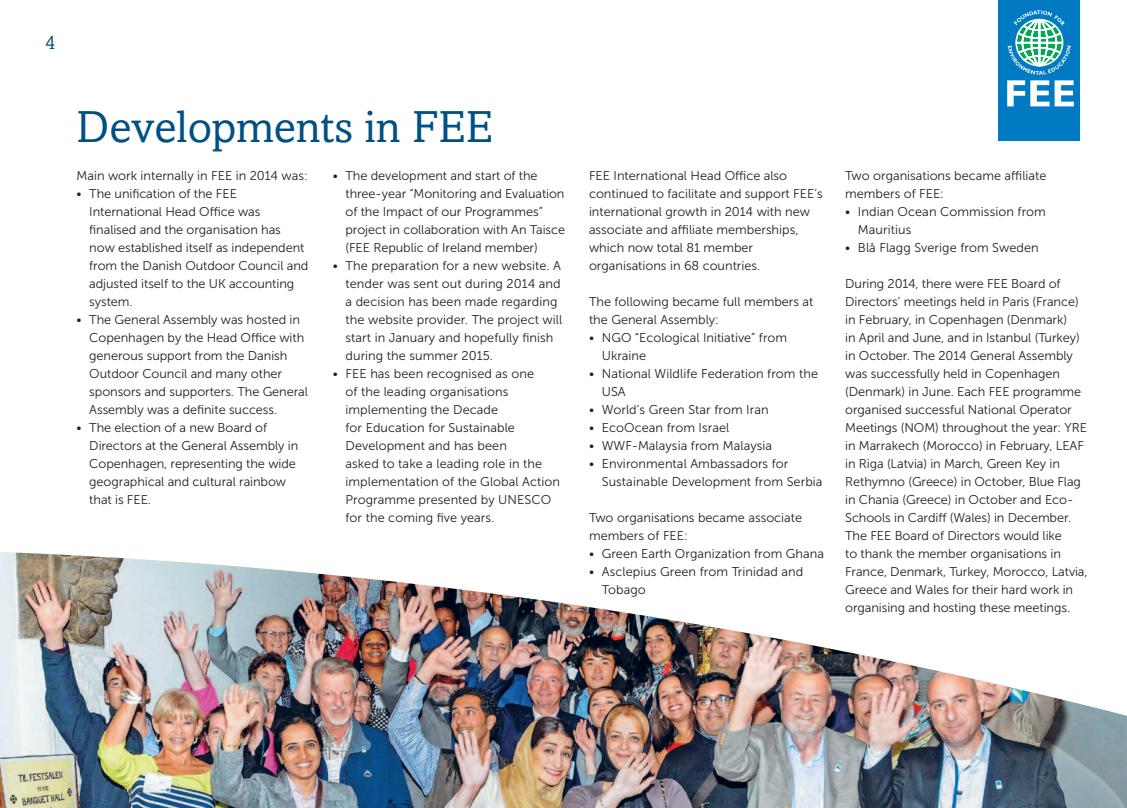
<style>
.page{position:relative;width:1127px;height:808px;background:#fff}
.page>*{position:absolute;margin:0;border:0;box-sizing:border-box;transform-origin:0 0}
.t1{font:45px "Amasis";color:#005083}
.t2{font:19.5px "Amasis";color:#005083}
.t3{font:12.75px/18px "Museo Sans 300";letter-spacing:-.005em;color:#231f20}
</style>
<div class="page">
<img style="left:0;top:799px;width:1127px;height:9px">
<img style="left:0;top:552px;width:1127px;height:247px">
<div style="left:998px;top:0;width:82px;height:141px;background:#007ac2"></div>
<svg style="left:1007px;top:10px;width:67px;height:96px"></svg>
<h2 class="t2" style="left:45px;top:31px;width:12px">4</h2>
<h1 class="t1" style="left:77px;top:101px;width:418px">Developments in FEE</h1>
<p class="t3" style="left:77px;top:167px;width:233px">Main work internally in FEE in 2014 was:</p>
<p class="t3" style="left:89px;top:185px;width:221px;text-indent:-13px">• The unification of the FEE<br>International Head Office was finalised and the organisation has now established itself as independent from the Danish Outdoor Council and adjusted itself to the UK accounting system.</p>
<p class="t3" style="left:89px;top:311px;width:220px;text-indent:-13px">• The General Assembly was hosted in Copenhagen by the Head Office with generous support from the Danish Outdoor Council and many other sponsors and supporters. The General Assembly was a definite success.</p>
<p class="t3" style="left:89px;top:419px;width:211px;text-indent:-13px">• The election of a new Board of<br>Directors at the General Assembly in<br>Copenhagen, representing the wide geographical and cultural rainbow that is FEE.</p>
<p class="t3" style="left:345px;top:167px;width:221px;text-indent:-13px">• The development and start of the three-year “Monitoring and Evaluation of the Impact of our Programmes” project in collaboration with An Taisce (FEE Republic of Ireland member)</p>
<p class="t3" style="left:345px;top:257px;width:218px;text-indent:-13px">• The preparation for a new website. A tender was sent out during 2014 and a decision has been made regarding the website provider. The project will start in January and hopefully finish during the summer 2015.</p>
<p class="t3" style="left:345px;top:365px;width:216px;text-indent:-13px">• FEE has been recognised as one<br>of the leading organisations implementing the Decade<br>for Education for Sustainable<br>Development and has been<br>asked to take a leading role in the implementation of the Global Action<br>Programme presented by UNESCO for the coming five years.</p>
<p class="t3" style="left:589px;top:167px;width:235px">FEE International Head Office also continued to facilitate and support FEE’s international growth in 2014 with new associate and affiliate memberships, which now total 81 member organisations in 68 countries.</p>
<p class="t3" style="left:589px;top:293px;width:226px">The following became full members at the General Assembly:</p>
<p class="t3" style="left:602px;top:329px;width:187px;text-indent:-13px">• NGO “Ecological Initiative” from<br>Ukraine</p>
<p class="t3" style="left:602px;top:365px;width:218px;text-indent:-13px">• National Wildlife Federation from the<br>USA</p>
<p class="t3" style="left:589px;top:401px;width:181px">• World’s Green Star from Iran</p>
<p class="t3" style="left:589px;top:419px;width:142px">• EcoOcean from Israel</p>
<p class="t3" style="left:589px;top:437px;width:185px">• WWF-Malaysia from Malaysia</p>
<p class="t3" style="left:602px;top:455px;width:222px;text-indent:-13px">• Environmental Ambassadors for<br>Sustainable Development from Serbia</p>
<p class="t3" style="left:589px;top:509px;width:215px">Two organisations became associate members of FEE:</p>
<p class="t3" style="left:589px;top:545px;width:236px">• Green Earth Organization from Ghana</p>
<p class="t3" style="left:602px;top:563px;width:203px;text-indent:-13px">• Asclepius Green from Trinidad and<br>Tobago</p>
<p class="t3" style="left:845px;top:167px;width:203px">Two organisations became affiliate members of FEE:</p>
<p class="t3" style="left:858px;top:203px;width:189px;text-indent:-13px">• Indian Ocean Commission from<br>Mauritius</p>
<p class="t3" style="left:845px;top:239px;width:195px">• Blå Flagg Sverige from Sweden</p>
<p class="t3" style="left:845px;top:275px;width:244px">During 2014, there were FEE Board of Directors’ meetings held in Paris (France) in February, in Copenhagen (Denmark)<br>in April and June, and in Istanbul (Turkey) in October. The 2014 General Assembly was successfully held in Copenhagen (Denmark) in June. Each FEE programme organised successful National Operator Meetings (NOM) throughout the year: YRE in Marrakech (Morocco) in February, LEAF in Riga (Latvia) in March, Green Key in Rethymno (Greece) in October, Blue Flag in Chania (Greece) in October and Eco-Schools in Cardiff (Wales) in December.<br>The FEE Board of Directors would like<br>to thank the member organisations in France, Denmark, Turkey, Morocco, Latvia, Greece and Wales for their hard work in organising and hosting these meetings.</p>
</div>
